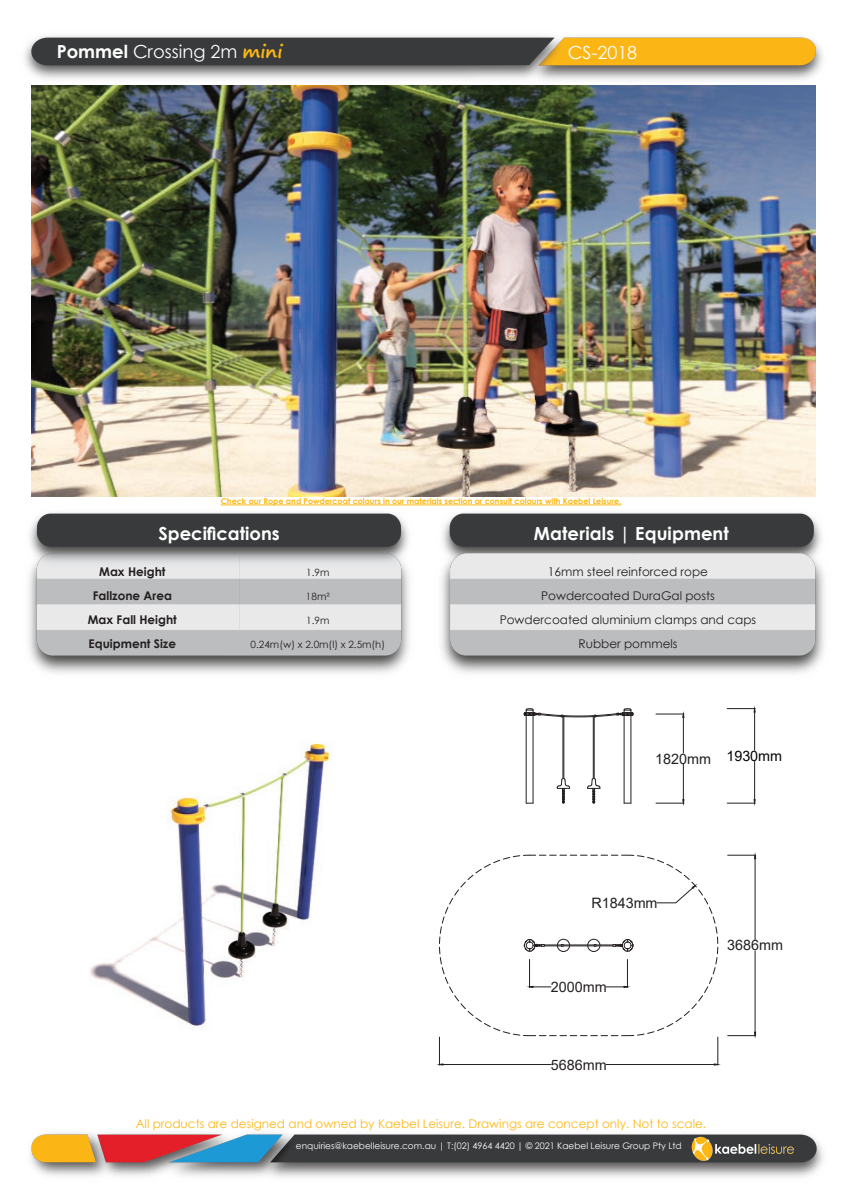
<style>
.page{position:relative;width:842px;height:1191px;background:#fff}
.page>*{position:absolute;margin:0;border:0;box-sizing:border-box;transform-origin:0 0}
.t1{font:700 18px "Century Gothic";color:#fff}
.t2{font:18px "Century Gothic";color:#fff}
.t3{font:14.4px "Arial";color:#231f20}
.t4{font:14.4px "Arial";color:#040503}
.t5{font:12px/24px "Century Gothic";color:#231f20;text-align:center}
.t6{font:12px "Century Gothic";color:#fcb814}
.t7{font:700 12px/24px "Century Gothic";color:#231f20;text-align:center}
.t8{font:10px "Century Gothic";color:#231f20}
.t9{font:9px "Century Gothic";color:#fff}
.t10{font:700 8px "Century Gothic";color:#fcb814}
.s1{font-weight:700}
.s2{font-family:"Segoe Print";font-weight:700;color:#fcb814}
</style>
<div class="page">
<img style="left:30px;top:1133px;width:794px;height:44px">
<img style="left:24px;top:35px;width:799px;height:52px">
<img style="left:29px;top:505px;width:796px;height:169px">
<hr style="left:221px;top:504px;width:400px;height:1px;background:#fcb814">
<img style="left:692px;top:1136px;width:103px;height:25px">
<img style="left:31px;top:85px;width:784px;height:411px">
<img style="left:90px;top:743px;width:241px;height:286px">
<hr style="left:564px;top:716px;width:1px;height:62px;background:#231f20">
<hr style="left:563px;top:716px;width:1px;height:62px;background:#231f20">
<hr style="left:594px;top:716px;width:1px;height:62px;background:#231f20">
<hr style="left:593px;top:716px;width:1px;height:62px;background:#231f20">
<hr style="left:526px;top:715px;width:1px;height:88px;background:#231f20">
<hr style="left:533px;top:715px;width:1px;height:88px;background:#231f20">
<hr style="left:624px;top:715px;width:1px;height:88px;background:#231f20">
<hr style="left:631px;top:715px;width:1px;height:88px;background:#231f20">
<svg style="left:524px;top:708px;width:110px;height:9px"></svg>
<svg style="left:557px;top:778px;width:13px;height:25px"></svg>
<svg style="left:587px;top:778px;width:14px;height:25px"></svg>
<hr style="left:754px;top:712px;width:1px;height:38px;background:#231f20">
<hr style="left:754px;top:761px;width:1px;height:38px;background:#231f20">
<svg style="left:727px;top:708px;width:29px;height:4px"></svg>
<svg style="left:727px;top:799px;width:29px;height:5px"></svg>
<hr style="left:755px;top:858px;width:1px;height:82px;background:#231f20">
<hr style="left:755px;top:951px;width:1px;height:81px;background:#231f20">
<svg style="left:728px;top:854px;width:28px;height:5px"></svg>
<svg style="left:728px;top:1031px;width:28px;height:5px"></svg>
<hr style="left:683px;top:764px;width:1px;height:35px;background:#231f20">
<hr style="left:683px;top:717px;width:1px;height:36px;background:#231f20">
<svg style="left:656px;top:799px;width:28px;height:5px"></svg>
<svg style="left:656px;top:713px;width:28px;height:5px"></svg>
<svg style="left:439px;top:854px;width:280px;height:211px"></svg>
<h1 class="t2" style="left:57px;top:39px;width:227px"><span class="s1">Pommel</span> Crossing 2m <span class="s2">mini</span></h1>
<h1 class="t2" style="left:568px;top:40px;width:71px">CS-2018</h1>
<p class="t10" style="left:221px;top:495px;width:402px">Check our Rope and Powdercoat colours in our materials section or consult colours with Kaebel Leisure.</p>
<h1 class="t1" style="left:158px;top:520px;width:123px">Specifications</h1>
<h1 class="t1" style="left:534px;top:520px;width:196px">Materials | Equipment</h1>
<p class="t7" style="left:88px;top:559px;width:91px">Max Height<br>Fallzone Area<br>Max Fall Height<br>Equipment Size</p>
<p class="t8" style="left:306px;top:565px;width:25px">1.9m</p>
<p class="t8" style="left:306px;top:589px;width:25px">18m²</p>
<p class="t8" style="left:306px;top:613px;width:25px">1.9m</p>
<p class="t8" style="left:251px;top:637px;width:136px">0.24m(w) x 2.0m(l) x 2.5m(h)</p>
<p class="t5" style="left:500px;top:559px;width:258px">16mm steel reinforced rope<br>Powdercoated DuraGal posts<br>Powdercoated aluminium clamps and caps<br>Rubber pommels</p>
<p class="t3" style="left:655px;top:748px;width:57px">1820mm</p>
<p class="t4" style="left:726px;top:746px;width:57px">1930mm</p>
<p class="t3" style="left:591px;top:893px;width:68px">R1843mm</p>
<p class="t3" style="left:551px;top:977px;width:57px">2000mm</p>
<p class="t3" style="left:551px;top:1054px;width:57px">5686mm</p>
<p class="t3" style="left:727px;top:935px;width:57px">3686mm</p>
<p class="t6" style="left:136px;top:1114px;width:572px">All products are designed and owned by Kaebel Leisure. Drawings are concept only. Not to scale.</p>
<p class="t9" style="left:296px;top:1139px;width:387px">enquiries@kaebelleisure.com.au | T:(02) 4964 4420 | © 2021 Kaebel Leisure Group Pty Ltd</p>
</div>
